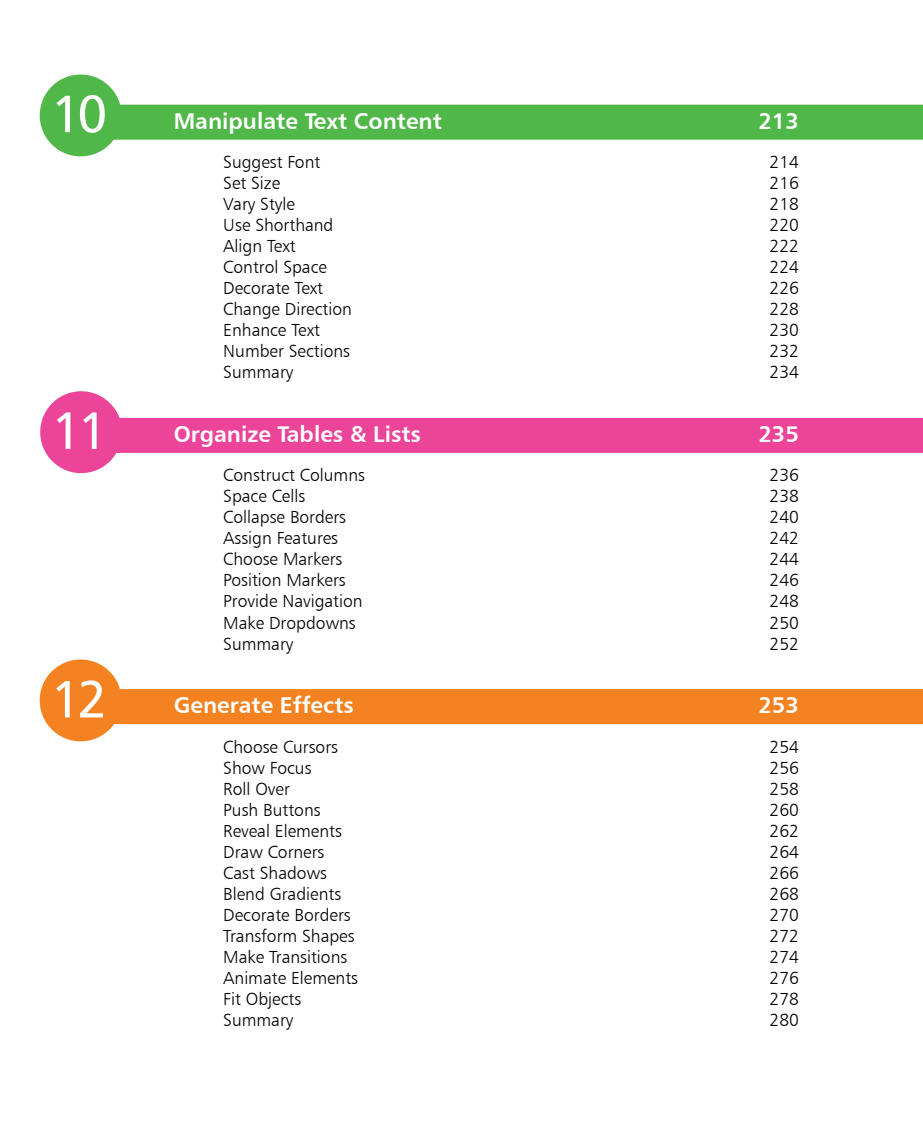
<style>
.page{position:relative;width:923px;height:1127px;background:#fff}
.page>*{position:absolute;margin:0;border:0;box-sizing:border-box;transform-origin:0 0}
.t1{font:52.5px "Humanist 777 BT Roman B";color:#fff}
.t2{font:22.75px "Humanist 777 BT Bold B";color:#fff}
.t3{font:17.5px "Humanist 777 BT Light B";color:#000}
</style>
<div class="page">
<div style="left:74px;top:105px;width:849px;height:35px;background:#50b848"></div>
<div style="left:74px;top:418px;width:849px;height:35px;background:#eb4498"></div>
<div style="left:74px;top:689px;width:849px;height:35px;background:#f58220"></div>
<div style="left:40px;top:74px;width:82px;height:82px;background:#50b848;border-radius:50%"></div>
<div style="left:40px;top:391px;width:82px;height:82px;background:#eb4498;border-radius:50%"></div>
<div style="left:40px;top:659px;width:82px;height:82px;background:#f58220;border-radius:50%"></div>
<h1 class="t1" style="left:51px;top:81px;width:58px">10</h1>
<h1 class="t1" style="left:52px;top:398px;width:58px">11</h1>
<h1 class="t1" style="left:51px;top:666px;width:58px">12</h1>
<h2 class="t2" style="left:174px;top:106px;width:270px">Manipulate Text Content</h2>
<h2 class="t2" style="left:758px;top:106px;width:42px">213</h2>
<p class="t3" style="left:223px;top:151px;width:99px">Suggest Font</p>
<p class="t3" style="left:769px;top:151px;width:31px">214</p>
<p class="t3" style="left:223px;top:172px;width:59px">Set Size</p>
<p class="t3" style="left:769px;top:172px;width:31px">216</p>
<p class="t3" style="left:223px;top:193px;width:73px">Vary Style</p>
<p class="t3" style="left:769px;top:193px;width:31px">218</p>
<p class="t3" style="left:223px;top:214px;width:112px">Use Shorthand</p>
<p class="t3" style="left:769px;top:214px;width:31px">220</p>
<p class="t3" style="left:223px;top:235px;width:74px">Align Text</p>
<p class="t3" style="left:769px;top:235px;width:31px">222</p>
<p class="t3" style="left:223px;top:256px;width:105px">Control Space</p>
<p class="t3" style="left:769px;top:256px;width:31px">224</p>
<p class="t3" style="left:223px;top:277px;width:101px">Decorate Text</p>
<p class="t3" style="left:769px;top:277px;width:31px">226</p>
<p class="t3" style="left:223px;top:298px;width:130px">Change Direction</p>
<p class="t3" style="left:769px;top:298px;width:31px">228</p>
<p class="t3" style="left:223px;top:319px;width:98px">Enhance Text</p>
<p class="t3" style="left:769px;top:319px;width:31px">230</p>
<p class="t3" style="left:223px;top:340px;width:128px">Number Sections</p>
<p class="t3" style="left:769px;top:340px;width:31px">232</p>
<p class="t3" style="left:223px;top:361px;width:72px">Summary</p>
<p class="t3" style="left:769px;top:361px;width:31px">234</p>
<h2 class="t2" style="left:174px;top:419px;width:249px">Organize Tables &amp; Lists</h2>
<h2 class="t2" style="left:758px;top:419px;width:42px">235</h2>
<p class="t3" style="left:223px;top:464px;width:143px">Construct Columns</p>
<p class="t3" style="left:769px;top:464px;width:31px">236</p>
<p class="t3" style="left:223px;top:485px;width:83px">Space Cells</p>
<p class="t3" style="left:769px;top:485px;width:31px">238</p>
<p class="t3" style="left:223px;top:506px;width:124px">Collapse Borders</p>
<p class="t3" style="left:769px;top:506px;width:31px">240</p>
<p class="t3" style="left:223px;top:527px;width:116px">Assign Features</p>
<p class="t3" style="left:769px;top:527px;width:31px">242</p>
<p class="t3" style="left:223px;top:548px;width:121px">Choose Markers</p>
<p class="t3" style="left:769px;top:548px;width:31px">244</p>
<p class="t3" style="left:223px;top:569px;width:124px">Position Markers</p>
<p class="t3" style="left:769px;top:569px;width:31px">246</p>
<p class="t3" style="left:223px;top:590px;width:141px">Provide Navigation</p>
<p class="t3" style="left:769px;top:590px;width:31px">248</p>
<p class="t3" style="left:223px;top:611px;width:134px">Make Dropdowns</p>
<p class="t3" style="left:769px;top:611px;width:31px">250</p>
<p class="t3" style="left:223px;top:632px;width:72px">Summary</p>
<p class="t3" style="left:769px;top:632px;width:31px">252</p>
<h2 class="t2" style="left:174px;top:690px;width:182px">Generate Effects</h2>
<h2 class="t2" style="left:758px;top:690px;width:42px">253</h2>
<p class="t3" style="left:223px;top:735px;width:116px">Choose Cursors</p>
<p class="t3" style="left:769px;top:735px;width:31px">254</p>
<p class="t3" style="left:223px;top:756px;width:90px">Show Focus</p>
<p class="t3" style="left:769px;top:756px;width:31px">256</p>
<p class="t3" style="left:223px;top:777px;width:68px">Roll Over</p>
<p class="t3" style="left:769px;top:777px;width:31px">258</p>
<p class="t3" style="left:223px;top:798px;width:99px">Push Buttons</p>
<p class="t3" style="left:769px;top:798px;width:31px">260</p>
<p class="t3" style="left:223px;top:819px;width:120px">Reveal Elements</p>
<p class="t3" style="left:769px;top:819px;width:31px">262</p>
<p class="t3" style="left:223px;top:840px;width:103px">Draw Corners</p>
<p class="t3" style="left:769px;top:840px;width:31px">264</p>
<p class="t3" style="left:223px;top:861px;width:105px">Cast Shadows</p>
<p class="t3" style="left:769px;top:861px;width:31px">266</p>
<p class="t3" style="left:223px;top:882px;width:119px">Blend Gradients</p>
<p class="t3" style="left:769px;top:882px;width:31px">268</p>
<p class="t3" style="left:223px;top:903px;width:129px">Decorate Borders</p>
<p class="t3" style="left:769px;top:903px;width:31px">270</p>
<p class="t3" style="left:223px;top:924px;width:133px">Transform Shapes</p>
<p class="t3" style="left:769px;top:924px;width:31px">272</p>
<p class="t3" style="left:223px;top:945px;width:125px">Make Transitions</p>
<p class="t3" style="left:769px;top:945px;width:31px">274</p>
<p class="t3" style="left:223px;top:966px;width:136px">Animate Elements</p>
<p class="t3" style="left:769px;top:966px;width:31px">276</p>
<p class="t3" style="left:223px;top:987px;width:79px">Fit Objects</p>
<p class="t3" style="left:769px;top:987px;width:31px">278</p>
<p class="t3" style="left:223px;top:1008px;width:72px">Summary</p>
<p class="t3" style="left:769px;top:1008px;width:31px">280</p>
</div>
